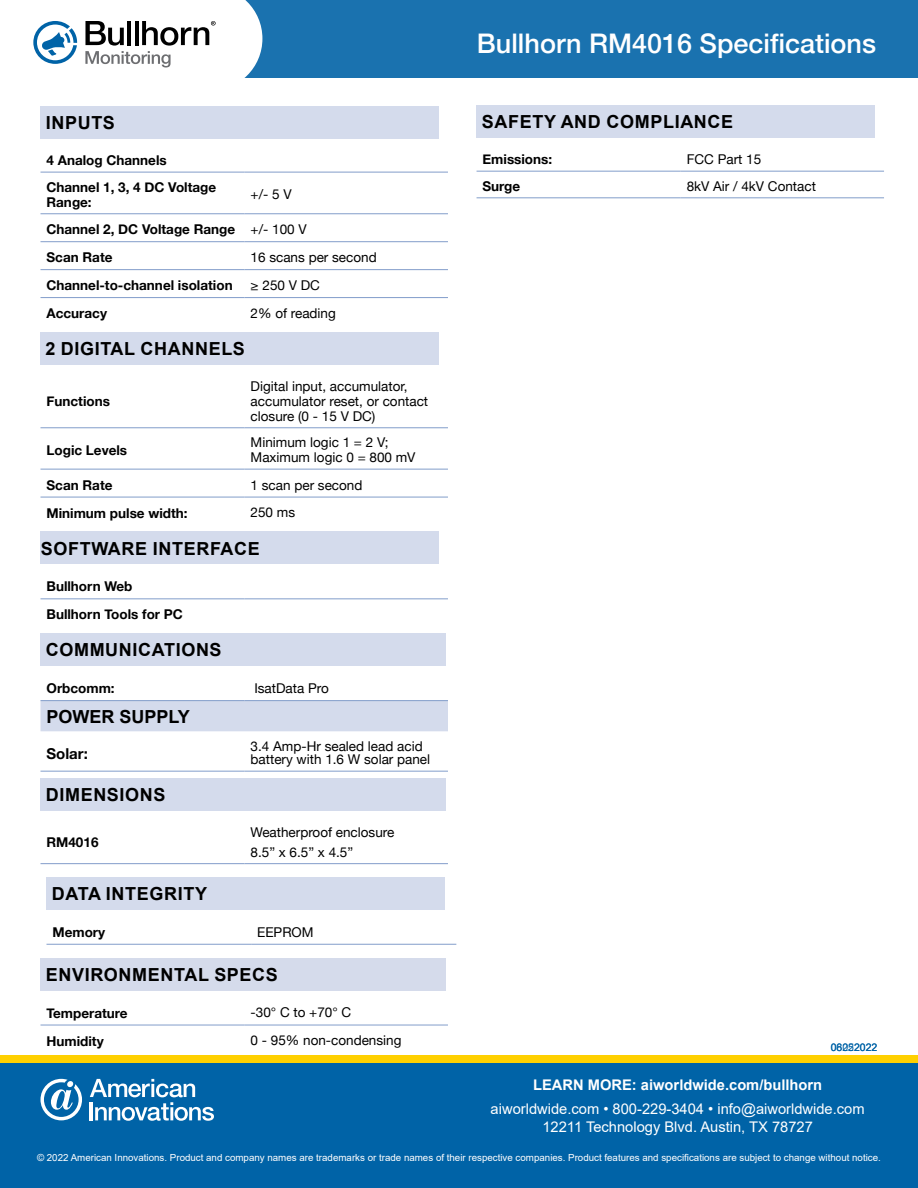
<style>
.page{position:relative;width:918px;height:1188px;background:#fff}
.page>*{position:absolute;margin:0;border:0;box-sizing:border-box;transform-origin:0 0}
.t1{font:500 27px "Helvetica Neue";color:#fff}
.t2{font:700 18px "Arial";letter-spacing:.035em;color:#000}
.t3{font:700 18px "Arial";color:#000}
.t4{font:700 15px "Helvetica Neue";color:#000}
.t5{font:14.7px/18px "Arial";color:#fff;text-align:center}
.t6{font:700 14.7px "Arial";color:#fff}
.t7{font:13.5px/15px "Helvetica Neue";color:#000}
.t8{font:700 13.5px/27.9px "Helvetica Neue";color:#000}
.t9{font:10.5px "Arial";color:#0063a7}
.t10{font:9.75px "Arial";color:#fff}
.s1{font-weight:400}
</style>
<div class="page">
<div style="left:0;top:0;width:918px;height:78px;background:#1a72af"></div>
<svg style="left:0;top:0;width:262px;height:78px;background:#dee3e7"></svg>
<div style="left:0;top:1055px;width:918px;height:81px;background:#ffd000"></div>
<div style="left:0;top:1064px;width:918px;height:124px;background:#0063a7"></div>
<svg style="left:90px;top:1079px;width:124px;height:42px"></svg>
<svg style="left:40px;top:1079px;width:42px;height:41px"></svg>
<div style="left:40px;top:701px;width:408px;height:30px;background:#d4dbec"></div>
<hr style="left:40px;top:172px;width:205px;height:1px;background:#829dca">
<hr style="left:245px;top:172px;width:203px;height:1px;background:#829dca">
<hr style="left:40px;top:214px;width:205px;height:1px;background:#829dca">
<hr style="left:245px;top:214px;width:203px;height:1px;background:#829dca">
<hr style="left:40px;top:241px;width:205px;height:1px;background:#829dca">
<hr style="left:245px;top:241px;width:203px;height:1px;background:#829dca">
<hr style="left:40px;top:269px;width:205px;height:1px;background:#829dca">
<hr style="left:245px;top:269px;width:203px;height:1px;background:#829dca">
<hr style="left:40px;top:297px;width:205px;height:1px;background:#829dca">
<hr style="left:245px;top:297px;width:203px;height:1px;background:#829dca">
<hr style="left:40px;top:428px;width:205px;height:1px;background:#829dca">
<hr style="left:245px;top:428px;width:203px;height:1px;background:#829dca">
<hr style="left:40px;top:469px;width:205px;height:1px;background:#829dca">
<hr style="left:245px;top:469px;width:203px;height:1px;background:#829dca">
<hr style="left:40px;top:497px;width:205px;height:1px;background:#829dca">
<hr style="left:245px;top:497px;width:203px;height:1px;background:#829dca">
<hr style="left:40px;top:599px;width:205px;height:1px;background:#829dca">
<hr style="left:245px;top:599px;width:203px;height:1px;background:#829dca">
<hr style="left:40px;top:1025px;width:205px;height:1px;background:#829dca">
<hr style="left:245px;top:1025px;width:203px;height:1px;background:#829dca">
<hr style="left:40px;top:863px;width:205px;height:1px;background:#829dca">
<hr style="left:245px;top:863px;width:203px;height:1px;background:#829dca">
<hr style="left:40px;top:771px;width:205px;height:1px;background:#829dca">
<hr style="left:245px;top:771px;width:203px;height:1px;background:#829dca">
<hr style="left:40px;top:700px;width:205px;height:1px;background:#829dca">
<hr style="left:245px;top:700px;width:203px;height:1px;background:#829dca">
<div style="left:40px;top:106px;width:399px;height:33px;background:#d4dbec"></div>
<div style="left:40px;top:332px;width:399px;height:33px;background:#d4dbec"></div>
<div style="left:40px;top:532px;width:399px;height:32px;background:#d4dbec"></div>
<div style="left:40px;top:634px;width:406px;height:32px;background:#d4dbec"></div>
<div style="left:40px;top:778px;width:406px;height:32px;background:#d4dbec"></div>
<hr style="left:46px;top:944px;width:205px;height:1px;background:#829dca">
<hr style="left:251px;top:944px;width:205px;height:1px;background:#829dca">
<div style="left:46px;top:877px;width:399px;height:33px;background:#d4dbec"></div>
<div style="left:40px;top:958px;width:406px;height:32px;background:#d5dbeb"></div>
<hr style="left:477px;top:171px;width:204px;height:1px;background:#829dca">
<hr style="left:681px;top:171px;width:203px;height:1px;background:#829dca">
<hr style="left:477px;top:198px;width:204px;height:1px;background:#829dca">
<hr style="left:681px;top:198px;width:203px;height:1px;background:#829dca">
<div style="left:477px;top:105px;width:398px;height:33px;background:#d4dbec"></div>
<h2 class="t2" style="left:46px;top:110px;width:71px">INPUTS</h2>
<p class="t8" style="left:46px;top:148px;width:171px;line-height:26.7px">4 Analog Channels<br>Channel 1, 3, 4 DC Voltage</p>
<p class="t8" style="left:46px;top:189px;width:47px">Range:</p>
<p class="t7" style="left:251px;top:188px;width:43px">+/- 5 V</p>
<p class="t8" style="left:46px;top:216px;width:262px">Channel 2, DC Voltage Range <span class="s1">+/- 100 V<br></span>Scan Rate</p>
<p class="t7" style="left:251px;top:251px;width:128px">16 scans per second</p>
<p class="t8" style="left:46px;top:272px;width:188px">Channel-to-channel isolation</p>
<p class="t7" style="left:251px;top:279px;width:71px">≥ 250 V DC</p>
<p class="t8" style="left:46px;top:300px;width:62px">Accuracy</p>
<p class="t7" style="left:251px;top:306px;width:87px">2% of reading</p>
<h2 class="t2" style="left:46px;top:336px;width:201px">2 DIGITAL CHANNELS</h2>
<p class="t8" style="left:46px;top:388px;width:65px">Functions</p>
<p class="t7" style="left:251px;top:379px;width:179px">Digital input, accumulator, accumulator reset, or contact closure (0 - 15 V DC)</p>
<p class="t8" style="left:46px;top:437px;width:82px">Logic Levels</p>
<p class="t7" style="left:251px;top:436px;width:166px">Minimum logic 1 = 2 V;<br>Maximum logic 0 = 800 mV</p>
<p class="t8" style="left:46px;top:471px;width:68px">Scan Rate</p>
<p class="t7" style="left:251px;top:478px;width:113px">1 scan per second</p>
<p class="t8" style="left:46px;top:499px;width:143px">Minimum pulse width:</p>
<p class="t7" style="left:251px;top:506px;width:46px">250 ms</p>
<h2 class="t2" style="left:41px;top:536px;width:221px">SOFTWARE INTERFACE</h2>
<p class="t8" style="left:46px;top:573px;width:138px">Bullhorn Web<br>Bullhorn Tools for PC</p>
<h2 class="t2" style="left:46px;top:637px;width:177px">COMMUNICATIONS</h2>
<p class="t8" style="left:46px;top:675px;width:70px">Orbcomm:</p>
<p class="t7" style="left:254px;top:682px;width:76px">IsatData Pro</p>
<h2 class="t3" style="left:46px;top:704px;width:145px">POWER SUPPLY</h2>
<p class="t4" style="left:46px;top:741px;width:43px">Solar:</p>
<p class="t7" style="left:251px;top:740px;width:181px;line-height:13.5px">3.4 Amp-Hr sealed lead acid battery with 1.6 W solar panel</p>
<h2 class="t2" style="left:46px;top:782px;width:121px">DIMENSIONS</h2>
<p class="t8" style="left:46px;top:829px;width:54px">RM4016</p>
<p class="t7" style="left:251px;top:823px;width:145px;line-height:20.2px">Weatherproof enclosure<br>8.5” x 6.5” x 4.5”</p>
<h2 class="t2" style="left:52px;top:881px;width:157px">DATA INTEGRITY</h2>
<p class="t8" style="left:52px;top:918px;width:54px">Memory</p>
<p class="t7" style="left:257px;top:925px;width:58px">EEPROM</p>
<h2 class="t2" style="left:46px;top:962px;width:234px">ENVIRONMENTAL SPECS</h2>
<p class="t8" style="left:46px;top:999px;width:83px">Temperature</p>
<p class="t7" style="left:251px;top:1006px;width:102px">-30° C to +70° C</p>
<p class="t8" style="left:46px;top:1027px;width:59px">Humidity</p>
<p class="t7" style="left:251px;top:1034px;width:152px">0 - 95% non-condensing</p>
<h1 class="t1" style="left:477px;top:22px;width:401px">Bullhorn RM4016 Specifications</h1>
<h2 class="t2" style="left:482px;top:109px;width:253px">SAFETY AND COMPLIANCE</h2>
<p class="t8" style="left:483px;top:146px;width:71px">Emissions:</p>
<p class="t7" style="left:687px;top:153px;width:76px">FCC Part 15</p>
<p class="t8" style="left:483px;top:173px;width:39px">Surge</p>
<p class="t7" style="left:687px;top:179px;width:131px">8kV Air / 4kV Contact</p>
<p class="t9" style="left:837px;top:1040px;width:19px">825</p>
<p class="t9" style="left:831px;top:1040px;width:48px">06022022</p>
<p class="t6" style="left:533px;top:1074px;width:291px">LEARN MORE: aiworldwide.com/bullhorn</p>
<p class="t5" style="left:491px;top:1099px;width:376px">aiworldwide.com • 800-229-3404 • info@aiworldwide.com<br>12211 Technology Blvd. Austin, TX 78727</p>
<p class="t10" style="left:37px;top:1151px;width:845px">© 2022 American Innovations. Product and company names are trademarks or trade names of their respective companies. Product features and specifications are subject to change without notice.</p>
</div>
